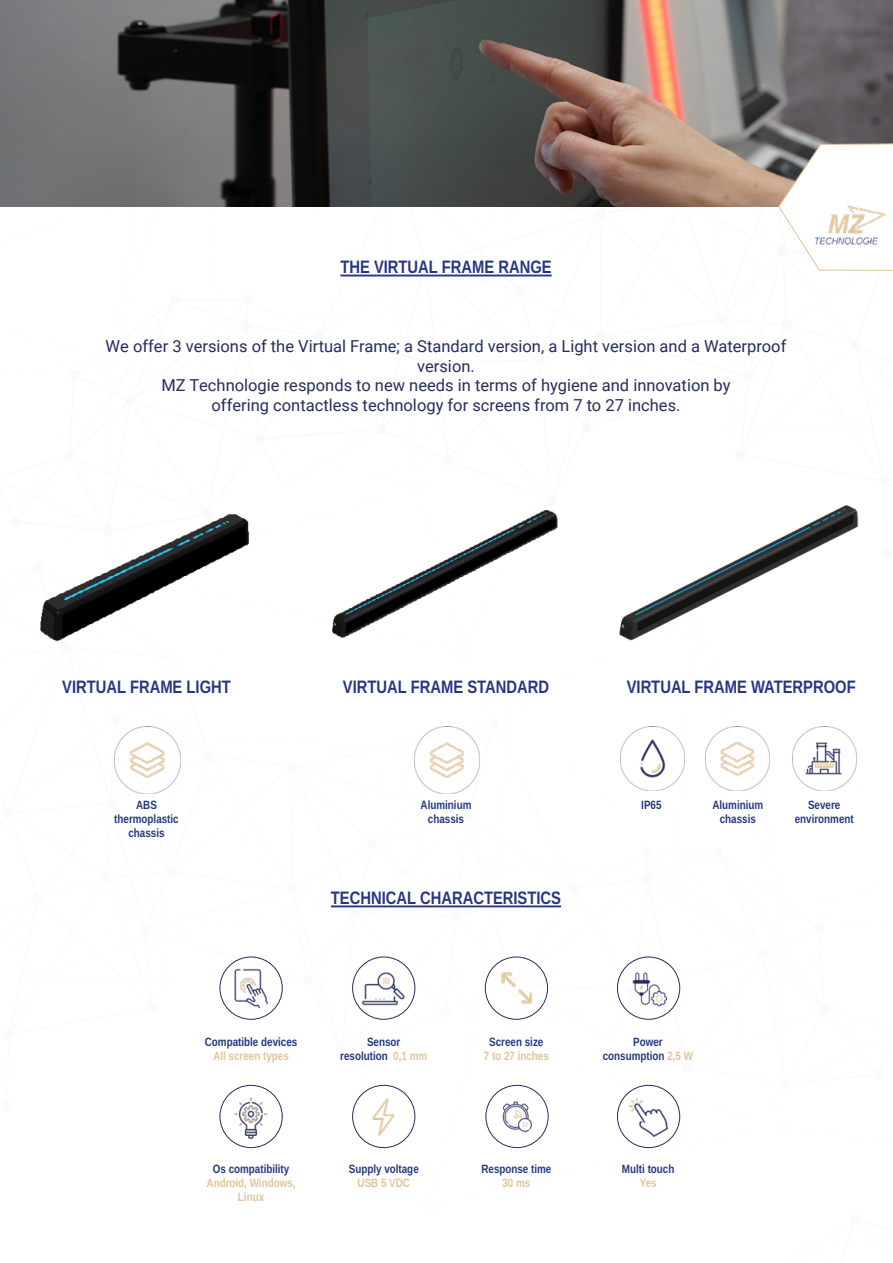
<style>
.page{position:relative;width:893px;height:1263px;background:#fff}
.page>*{position:absolute;margin:0;border:0;box-sizing:border-box;transform-origin:0 0}
.t1{font:700 18px "Liberation Sans Narrow";color:#283583}
.t2{font:16.5px/19.8px "Roboto";color:#262c5f;text-align:center}
.t3{font:700 12px/14.4px "Liberation Sans Narrow";color:#24387d;text-align:center}
.t4{font:700 12px/14.4px "Liberation Sans Narrow";color:#263780;text-align:center}
.t5{font:700 12px/14.4px "Liberation Sans Narrow";color:#e2c496;text-align:center}
.s1{color:#e2c496}
</style>
<div class="page">
<hr style="left:340px;top:275px;width:212px;height:1px;background:#283583">
<img style="left:332px;top:510px;width:226px;height:128px">
<img style="left:39px;top:514px;width:210px;height:128px">
<img style="left:619px;top:505px;width:240px;height:136px">
<img style="left:115px;top:726px;width:66px;height:67px">
<img style="left:620px;top:726px;width:64px;height:64px">
<img style="left:706px;top:726px;width:64px;height:64px">
<img style="left:414px;top:726px;width:65px;height:67px">
<img style="left:793px;top:726px;width:63px;height:64px">
<img style="left:0;top:0;width:893px;height:206px">
<svg style="left:778px;top:143px;width:115px;height:128px"></svg>
<img style="left:815px;top:189px;width:70px;height:62px">
<hr style="left:331px;top:905px;width:230px;height:2px;background:#283583">
<img style="left:617px;top:1085px;width:63px;height:62px;border-radius:31px">
<div style="left:617px;top:1085px;width:63px;height:63px;border:1px solid #262c5f;border-radius:50%"></div>
<img style="left:353px;top:957px;width:62px;height:62px;border-radius:31px">
<div style="left:352px;top:957px;width:63px;height:62px;border:1px solid #262c5f;border-radius:50%"></div>
<img style="left:617px;top:957px;width:63px;height:62px;border-radius:31px">
<div style="left:617px;top:957px;width:63px;height:62px;border:1px solid #262c5f;border-radius:50%"></div>
<img style="left:353px;top:1085px;width:62px;height:62px;border-radius:31px">
<div style="left:352px;top:1085px;width:63px;height:63px;border:1px solid #262c5f;border-radius:50%"></div>
<img style="left:486px;top:1085px;width:62px;height:62px;border-radius:31px">
<div style="left:486px;top:1085px;width:62px;height:63px;border:1px solid #262c5f;border-radius:50%"></div>
<img style="left:220px;top:1085px;width:62px;height:62px;border-radius:31px">
<div style="left:220px;top:1085px;width:62px;height:63px;border:1px solid #262c5f;border-radius:50%"></div>
<img style="left:220px;top:957px;width:62px;height:62px;border-radius:31px">
<div style="left:220px;top:957px;width:62px;height:62px;border:1px solid #262c5f;border-radius:50%"></div>
<img style="left:485px;top:957px;width:63px;height:62px;border-radius:31px">
<div style="left:485px;top:957px;width:63px;height:62px;border:1px solid #262c5f;border-radius:50%"></div>
<p class="t1" style="left:340px;top:254px;width:213px">THE VIRTUAL FRAME RANGE</p>
<p class="t2" style="left:106px;top:335px;width:682px">We offer 3 versions of the Virtual Frame; a Standard version, a Light version and a Waterproof version.<br>MZ Technologie responds to new needs in terms of hygiene and innovation by<br>offering contactless technology for screens from 7 to 27 inches.</p>
<p class="t1" style="left:62px;top:674px;width:170px">VIRTUAL FRAME LIGHT</p>
<p class="t1" style="left:343px;top:674px;width:208px">VIRTUAL FRAME STANDARD</p>
<p class="t1" style="left:627px;top:674px;width:231px">VIRTUAL FRAME WATERPROOF</p>
<p class="t3" style="left:114px;top:797px;width:66px">ABS thermoplastic chassis</p>
<p class="t3" style="left:712px;top:797px;width:52px">Aluminium chassis</p>
<p class="t3" style="left:795px;top:797px;width:61px">Severe environment</p>
<p class="t3" style="left:421px;top:797px;width:52px">Aluminium chassis</p>
<p class="t3" style="left:641px;top:797px;width:22px">IP65</p>
<p class="t1" style="left:331px;top:885px;width:232px">TECHNICAL CHARACTERISTICS</p>
<p class="t3" style="left:205px;top:1034px;width:94px">Compatible devices</p>
<p class="t5" style="left:213px;top:1049px;width:77px">All screen types</p>
<p class="t3" style="left:213px;top:1161px;width:78px">Os compatibility</p>
<p class="t5" style="left:207px;top:1175px;width:91px">Android, Windows,<br>Linux</p>
<p class="t4" style="left:489px;top:1034px;width:56px">Screen size</p>
<p class="t5" style="left:484px;top:1049px;width:67px">7 to 27 inches</p>
<p class="t4" style="left:340px;top:1034px;width:88px">Sensor<br>resolution <span class="s1">0,1 mm</span></p>
<p class="t4" style="left:603px;top:1034px;width:92px">Power consumption <span class="s1">2,5 W</span></p>
<p class="t4" style="left:349px;top:1161px;width:71px">Supply voltage</p>
<p class="t5" style="left:358px;top:1175px;width:54px">USB 5 VDC</p>
<p class="t4" style="left:481px;top:1161px;width:71px">Response time</p>
<p class="t5" style="left:502px;top:1175px;width:29px">30 ms</p>
<p class="t4" style="left:622px;top:1161px;width:54px">Multi touch</p>
<p class="t5" style="left:640px;top:1175px;width:18px">Yes</p>
</div>
